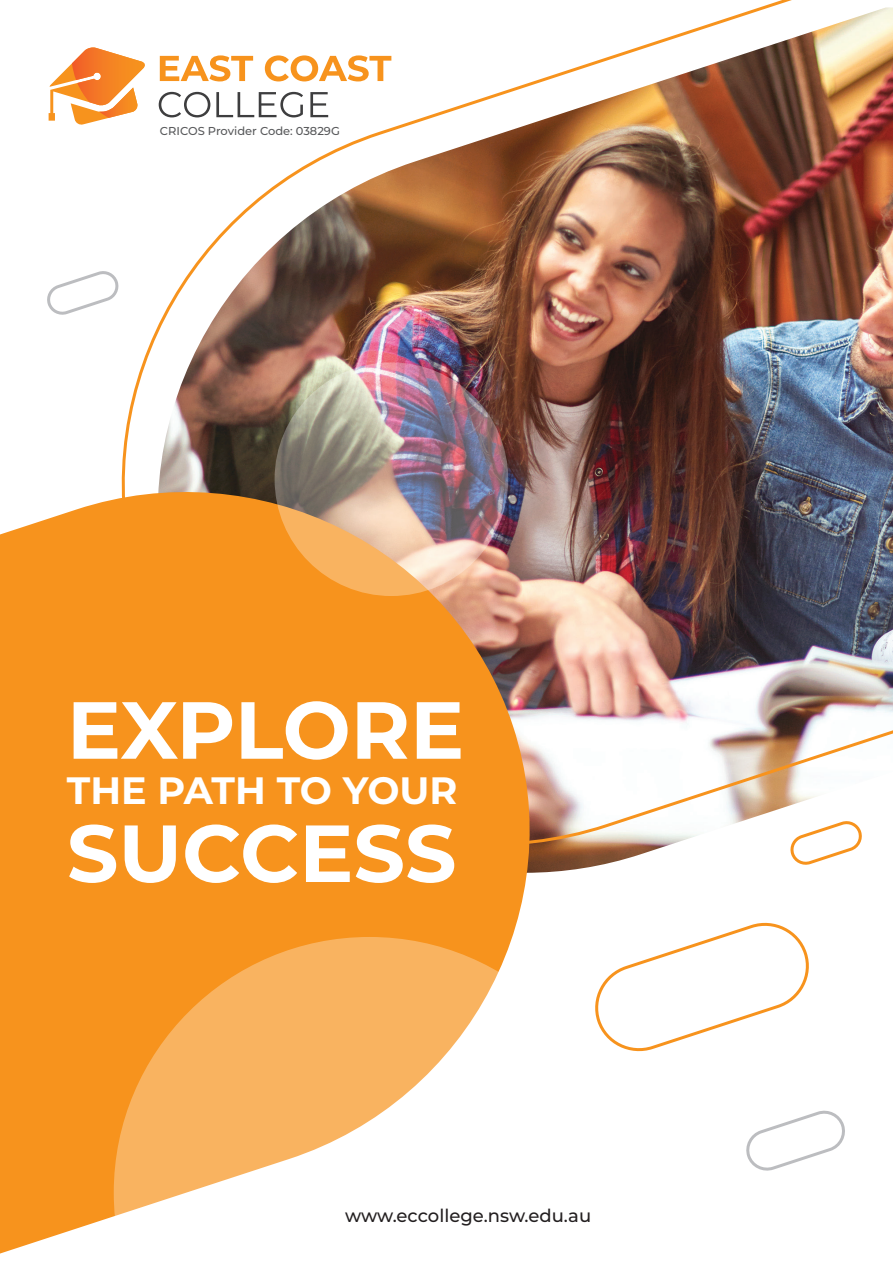
<style>
.page{position:relative;width:893px;height:1263px;background:#fff}
.page>*{position:absolute;margin:0;border:0;box-sizing:border-box;transform-origin:0 0}
.t1{font:700 80.7px "Montserrat";color:#fff}
.t2{font:700 38.1px "Montserrat";color:#fff}
.t3{font:500 18px "Montserrat";color:#231f20}
.t4{font:500 11.55px "Montserrat";color:#57585a}
</style>
<div class="page">
<svg style="left:47px;top:278px;width:32px;height:37px"></svg>
<svg style="left:746px;top:1110px;width:99px;height:61px"></svg>
<svg style="left:625px;top:922px;width:184px;height:130px"></svg>
<div style="left:0;top:508px;width:525px;height:745px;background:#f7931d"></div>
<svg style="left:114px;top:937px;width:511px;height:316px"></svg>
<img style="left:79px;top:0;width:814px;height:889px">
<svg style="left:160px;top:55px;width:93px;height:26px"></svg>
<svg style="left:265px;top:55px;width:126px;height:26px"></svg>
<svg style="left:159px;top:92px;width:51px;height:25px"></svg>
<svg style="left:216px;top:92px;width:87px;height:25px"></svg>
<svg style="left:310px;top:92px;width:18px;height:25px"></svg>
<svg style="left:49px;top:47px;width:97px;height:78px"></svg>
<img style="left:275px;top:362px;width:233px;height:234px;border-radius:50%">
<p class="t4" style="left:160px;top:123px;width:182px">CRICOS Provider Code: 03829G</p>
<h1 class="t1" style="left:67px;top:672px;width:399px">EXPLORE</h1>
<h2 class="t2" style="left:67px;top:763px;width:392px">THE PATH TO YOUR</h2>
<h1 class="t1" style="left:67px;top:795px;width:391px">SUCCESS</h1>
<h3 class="t3" style="left:345px;top:1203px;width:248px">www.eccollege.nsw.edu.au</h3>
</div>
